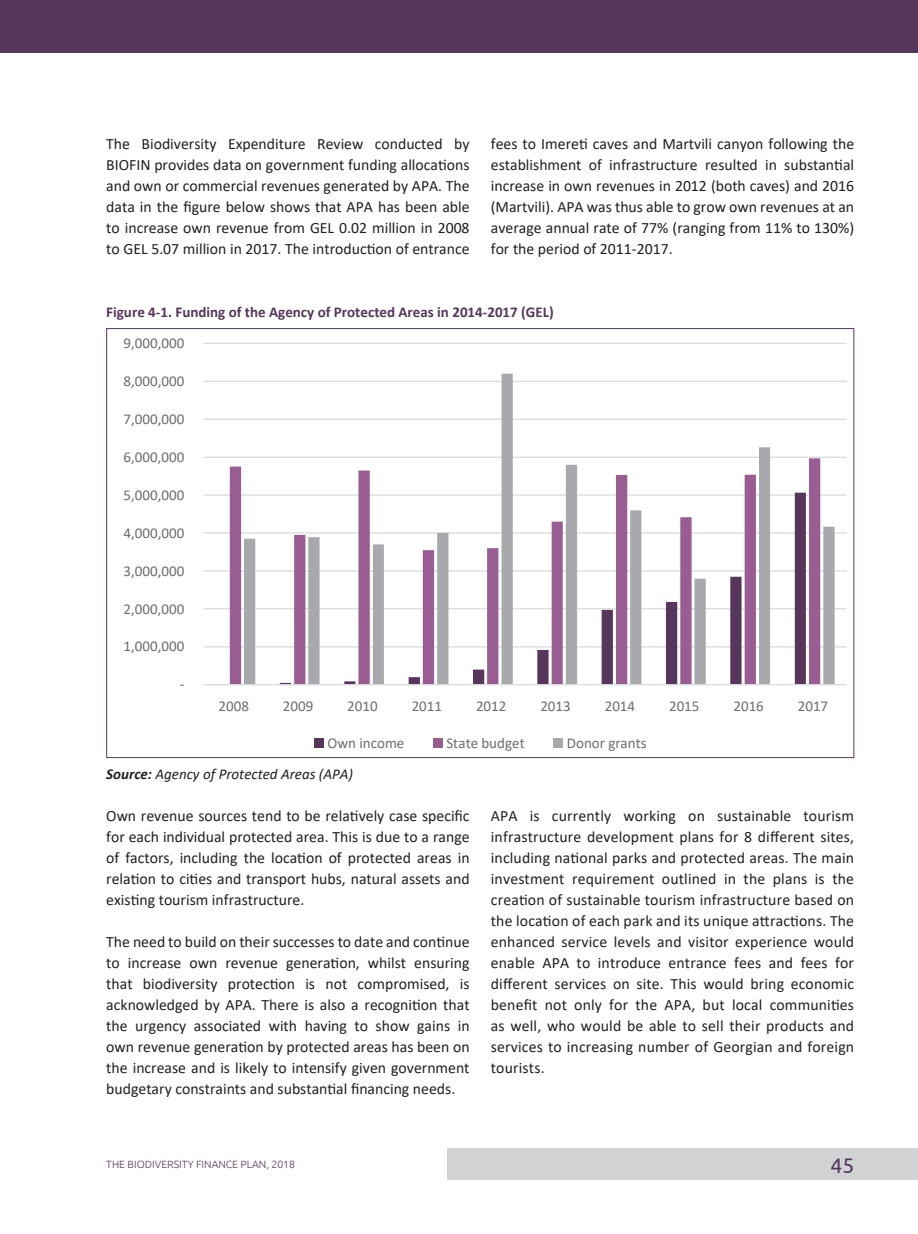
<style>
.page{position:relative;width:918px;height:1234px;background:#fff}
.page>*{position:absolute;margin:0;border:0;box-sizing:border-box;transform-origin:0 0}
.t1{font:21px "Ubuntu";color:#56365b}
.t2{font:15.75px/21px "Calibri";color:#231f20;text-align:justify}
.t3{font:15px "Calibri";color:#6c6d70}
.t4{font:700 15px "Calibri";color:#56365b}
.t5{font:italic 15px "Calibri";color:#231f20}
.t6{font:300 10.5px "Ubuntu";color:#56365b}
.s1{font-weight:700}
</style>
<div class="page">
<div style="left:448px;top:1148px;width:470px;height:31px;background:#d1d2d4"></div>
<div style="left:0;top:0;width:918px;height:53px;background:#56365b"></div>
<hr style="left:203px;top:646px;width:644px;height:1px;background:#dcdddf">
<hr style="left:203px;top:608px;width:644px;height:1px;background:#dcdddf">
<hr style="left:203px;top:570px;width:644px;height:1px;background:#dcdddf">
<hr style="left:203px;top:532px;width:644px;height:1px;background:#dcdddf">
<hr style="left:203px;top:494px;width:644px;height:1px;background:#dcdddf">
<hr style="left:203px;top:456px;width:644px;height:2px;background:#dcdddf">
<hr style="left:203px;top:418px;width:644px;height:2px;background:#dcdddf">
<hr style="left:203px;top:380px;width:644px;height:2px;background:#dcdddf">
<hr style="left:203px;top:342px;width:644px;height:2px;background:#dcdddf">
<svg style="left:230px;top:466px;width:14px;height:218px;background:#ad7da9"></svg>
<svg style="left:244px;top:373px;width:591px;height:311px"></svg>
<hr style="left:203px;top:684px;width:644px;height:1px;background:#dcdddf">
<div style="left:315px;top:738px;width:9px;height:9px;background:#56365b"></div>
<div style="left:434px;top:738px;width:9px;height:9px;background:#995c93"></div>
<div style="left:554px;top:738px;width:9px;height:9px;background:#a8a9ad"></div>
<p class="t2" style="left:106px;top:132px;width:365px">The Biodiversity Expenditure Review conducted by BIOFIN provides data on government funding allocations and own or commercial revenues generated by APA. The data in the figure below shows that APA has been able to increase own revenue from GEL 0.02 million in 2008 to GEL 5.07 million in 2017. The introduction of entrance</p>
<p class="t2" style="left:491px;top:132px;width:365px">fees to Imereti caves and Martvili canyon following the establishment of infrastructure resulted in substantial increase in own revenues in 2012 (both caves) and 2016 (Martvili). APA was thus able to grow own revenues at an average annual rate of 77% (ranging from 11% to 130%) for the period of 2011-2017.</p>
<p class="t4" style="left:106px;top:301px;width:449px">Figure 4‑1. Funding of the Agency of Protected Areas in 2014-2017 (GEL)</p>
<p class="t3" style="left:124px;top:332px;width:62px">9,000,000</p>
<p class="t3" style="left:124px;top:370px;width:62px">8,000,000</p>
<p class="t3" style="left:124px;top:408px;width:62px">7,000,000</p>
<p class="t3" style="left:124px;top:446px;width:62px">6,000,000</p>
<p class="t3" style="left:124px;top:484px;width:62px">5,000,000</p>
<p class="t3" style="left:124px;top:522px;width:62px">4,000,000</p>
<p class="t3" style="left:124px;top:560px;width:62px">3,000,000</p>
<p class="t3" style="left:124px;top:598px;width:62px">2,000,000</p>
<p class="t3" style="left:124px;top:636px;width:62px">1,000,000</p>
<p class="t3" style="left:180px;top:674px;width:6px">-</p>
<p class="t3" style="left:219px;top:695px;width:32px">2008</p>
<p class="t3" style="left:283px;top:695px;width:32px">2009</p>
<p class="t3" style="left:347px;top:695px;width:32px">2010</p>
<p class="t3" style="left:412px;top:695px;width:32px">2011</p>
<p class="t3" style="left:476px;top:695px;width:32px">2012</p>
<p class="t3" style="left:540px;top:695px;width:32px">2013</p>
<p class="t3" style="left:605px;top:695px;width:32px">2014</p>
<p class="t3" style="left:669px;top:695px;width:32px">2015</p>
<p class="t3" style="left:733px;top:695px;width:32px">2016</p>
<p class="t3" style="left:798px;top:695px;width:32px">2017</p>
<p class="t3" style="left:328px;top:732px;width:78px">Own income</p>
<p class="t3" style="left:447px;top:732px;width:80px">State budget</p>
<p class="t3" style="left:567px;top:732px;width:81px">Donor grants</p>
<p class="t5" style="left:106px;top:763px;width:248px"><span class="s1">Source:</span> Agency of Protected Areas (APA)</p>
<p class="t2" style="left:106px;top:804px;width:365px">Own revenue sources tend to be relatively case specific for each individual protected area. This is due to a range of factors, including the location of protected areas in relation to cities and transport hubs, natural assets and existing tourism infrastructure.</p>
<p class="t2" style="left:106px;top:930px;width:365px">The need to build on their successes to date and continue to increase own revenue generation, whilst ensuring that biodiversity protection is not compromised, is acknowledged by APA. There is also a recognition that the urgency associated with having to show gains in own revenue generation by protected areas has been on the increase and is likely to intensify given government budgetary constraints and substantial financing needs.</p>
<p class="t2" style="left:491px;top:804px;width:365px">APA is currently working on sustainable tourism infrastructure development plans for 8 different sites, including national parks and protected areas. The main investment requirement outlined in the plans is the creation of sustainable tourism infrastructure based on the location of each park and its unique attractions. The enhanced service levels and visitor experience would enable APA to introduce entrance fees and fees for different services on site. This would bring economic benefit not only for the APA, but local communities as well, who would be able to sell their products and services to increasing number of Georgian and foreign tourists.</p>
<p class="t6" style="left:106px;top:1158px;width:190px">THE BIODIVERSITY FINANCE PLAN, 2018</p>
<h1 class="t1" style="left:831px;top:1151px;width:25px">45</h1>
</div>
